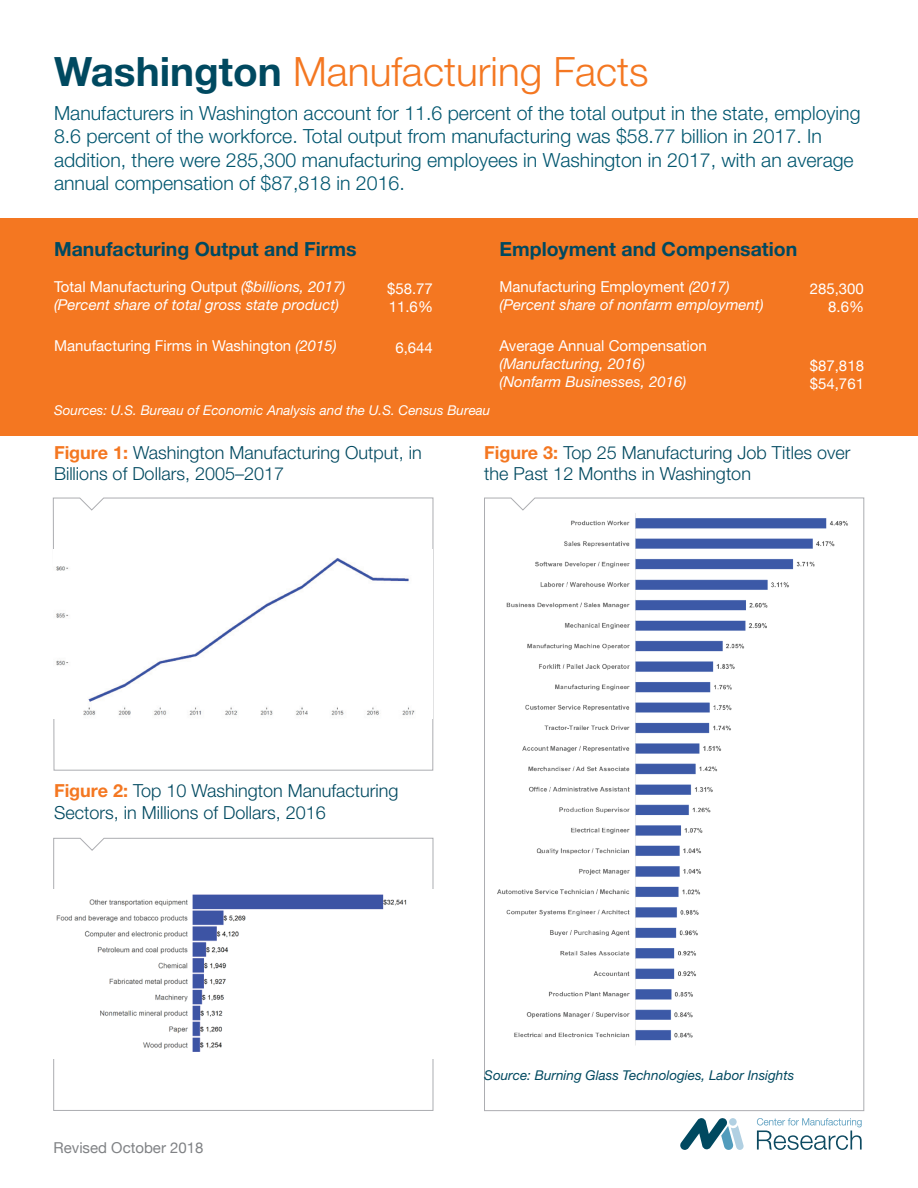
<style>
.page{position:relative;width:918px;height:1188px;background:#fff}
.page>*{position:absolute;margin:0;border:0;box-sizing:border-box;transform-origin:0 0}
.t1{font:300 40.5px "Helvetica Neue";color:#f47721}
.t2{font:300 19.5px/23.4px "Helvetica Neue";color:#00566f}
.t3{font:700 19.5px "Helvetica Neue";color:#004960}
.t4{font:300 18px/21.6px "Helvetica Neue";color:#004960}
.t5{font:italic 15px/18px "Helvetica Neue";color:#fff}
.t6{font:15px/18px "Helvetica Neue";color:#fff}
.t7{font:15px "Helvetica Neue";color:#808285}
.t8{font:italic 13.5px "Helvetica Neue";color:#fff}
.t9{font:italic 13.5px "Helvetica Neue";color:#004960}
.s1{font-weight:700;color:#004960}
.s2{font-style:normal}
.s3{font-style:italic}
.s4{font-weight:700;color:#f47721}
</style>
<div class="page">
<svg style="left:53px;top:498px;width:380px;height:273px"></svg>
<svg style="left:53px;top:838px;width:380px;height:273px"></svg>
<div style="left:0;top:218px;width:918px;height:218px;background:#f47721"></div>
<img style="left:53px;top:550px;width:380px;height:168px">
<img style="left:53px;top:890px;width:380px;height:169px">
<svg style="left:757px;top:1118px;width:105px;height:32px"></svg>
<svg style="left:680px;top:1118px;width:64px;height:32px"></svg>
<div style="left:729px;top:1118px;width:8px;height:8px;background:#b1d0e2;border-radius:50%"></div>
<svg style="left:484px;top:498px;width:380px;height:613px"></svg>
<img style="left:485px;top:498px;width:379px;height:561px">
<h1 class="t1" style="left:54px;top:47px;width:596px"><span class="s1">Washington</span> Manufacturing Facts</h1>
<p class="t2" style="left:54px;top:101px;width:808px">Manufacturers in Washington account for 11.6 percent of the total output in the state, employing 8.6 percent of the workforce. Total output from manufacturing was $58.77 billion in 2017. In addition, there were 285,300 manufacturing employees in Washington in 2017, with an average annual compensation of $87,818 in 2016.</p>
<p class="t3" style="left:54px;top:237px;width:304px">Manufacturing Output and Firms</p>
<p class="t5" style="left:54px;top:278px;width:293px"><span class="s2">Total Manufacturing Output</span> ($billions, 2017) (Percent share of total gross state product)</p>
<p class="t6" style="left:54px;top:336px;width:284px">Manufacturing Firms in Washington <span class="s3">(2015)</span></p>
<p class="t6" style="left:387px;top:280px;width:47px">$58.77<br>11.6%</p>
<p class="t6" style="left:395px;top:338px;width:39px">6,644</p>
<p class="t3" style="left:499px;top:237px;width:299px">Employment and Compensation</p>
<p class="t5" style="left:500px;top:278px;width:266px"><span class="s2">Manufacturing Employment</span> (2017) (Percent share of nonfarm employment)</p>
<p class="t6" style="left:500px;top:336px;width:209px">Average Annual Compensation</p>
<p class="t5" style="left:500px;top:354px;width:188px">(Manufacturing, 2016) (Nonfarm Businesses, 2016)</p>
<p class="t6" style="left:810px;top:279px;width:56px;text-align:right">285,300<br>8.6%</p>
<p class="t6" style="left:810px;top:356px;width:56px">$87,818 $54,761</p>
<p class="t8" style="left:54px;top:402px;width:438px">Sources: U.S. Bureau of Economic Analysis and the U.S. Census Bureau</p>
<p class="t4" style="left:54px;top:441px;width:369px"><span class="s4">Figure 1:</span> Washington Manufacturing Output, in<br>Billions of Dollars, 2005–2017</p>
<p class="t4" style="left:484px;top:441px;width:368px"><span class="s4">Figure 3:</span> Top 25 Manufacturing Job Titles over the Past 12 Months in Washington</p>
<p class="t4" style="left:54px;top:779px;width:346px"><span class="s4">Figure 2:</span> Top 10 Washington Manufacturing<br>Sectors, in Millions of Dollars, 2016</p>
<p class="t7" style="left:54px;top:1138px;width:152px">Revised October 2018</p>
<p class="t9" style="left:484px;top:1067px;width:311px">Source: Burning Glass Technologies, Labor Insights</p>
</div>
